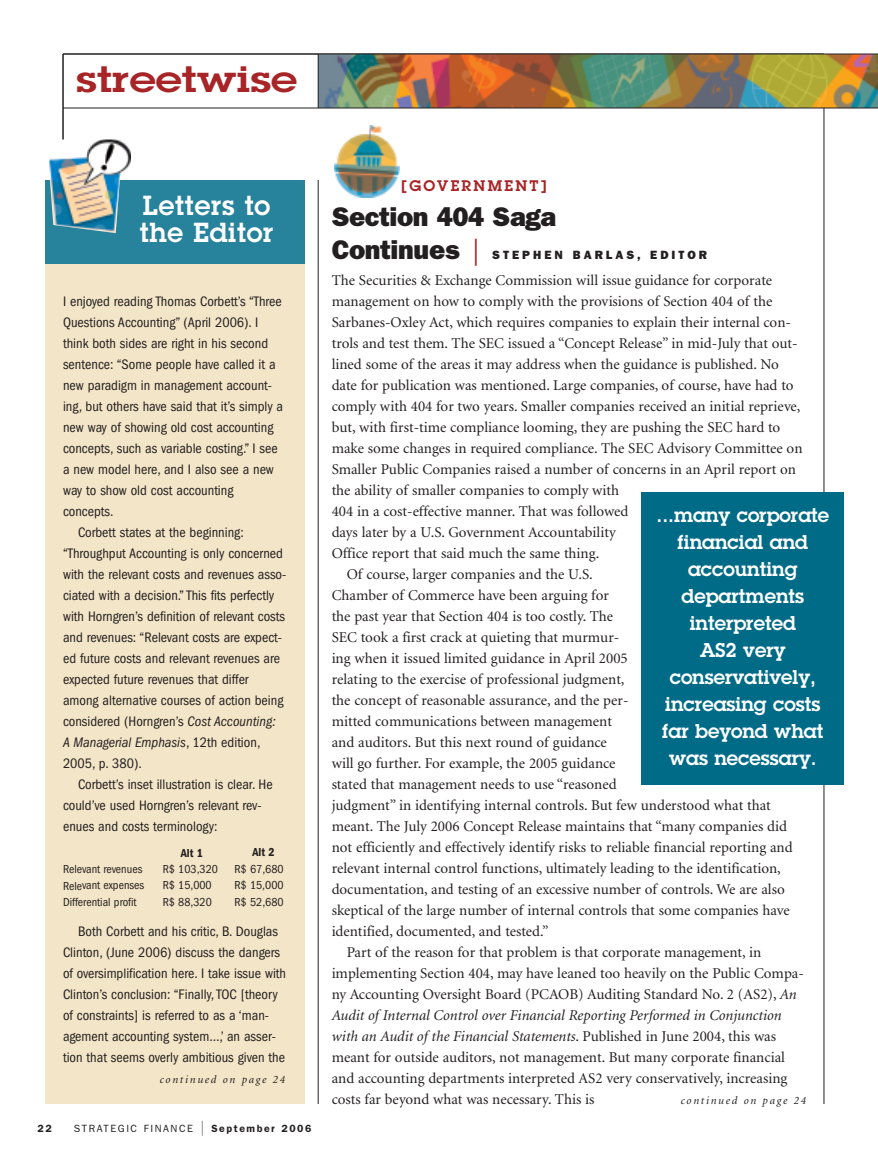
<style>
.page{position:relative;width:878px;height:1161px;background:#fff}
.page>*{position:absolute;margin:0;border:0;box-sizing:border-box;transform-origin:0 0}
.t1{font:600 36px "Lubalin Graph";color:#a72427;scale:1.25 1}
.t2{font:800 27px/33px "Franklin Gothic";letter-spacing:-.015em;color:#231f20}
.t3{font:600 27px/27px "Lubalin Graph";letter-spacing:.025em;color:#fff}
.t4{font:600 19.5px/27px "Lubalin Graph";color:#fff;text-align:center}
.t5{font:15px "Minion";color:#231f20}
.t6{font:italic 15px "Minion";color:#231f20}
.t7{font:600 15px "Lubalin Graph";letter-spacing:.15em;color:#a72427}
.t8{font:condensed 14.25px/21px "Franklin Gothic";color:#231f20}
.t9{font:italic condensed 14.25px "Franklin Gothic";color:#231f20}
.t10{font:condensed 12px "Franklin Gothic";color:#231f20}
.t11{font:800 12px "Franklin Gothic";letter-spacing:.25em;color:#231f20}
.t12{font:600 condensed 12px "Franklin Gothic";color:#231f20}
.t13{font:italic 11.25px "Minion";letter-spacing:.15em;color:#231f20}
.t14{font:10.5px "Franklin Gothic";letter-spacing:.15em;color:#231f20}
.t15{font:600 10.5px "Franklin Gothic";color:#231f20}
.s1{font-style:italic}
.s2{font-style:normal}
.s3{font-size:15px}
.s4{font-weight:600}
.s5{font-weight:400;color:#a72427}
</style>
<div class="page">
<hr style="left:823px;top:54px;width:1px;height:1050px;background:#231f20">
<hr style="left:318px;top:180px;width:1px;height:924px;background:#231f20">
<img style="left:319px;top:55px;width:559px;height:53px">
<img style="left:334px;top:125px;width:65px;height:72px">
<hr style="left:63px;top:54px;width:815px;height:1px;background:#231f20">
<hr style="left:63px;top:108px;width:815px;height:1px;background:#231f20">
<hr style="left:318px;top:54px;width:1px;height:54px;background:#231f20">
<div style="left:45px;top:180px;width:259px;height:924px;background:#f3e5c7"></div>
<hr style="left:63px;top:54px;width:1px;height:126px;background:#231f20">
<div style="left:46px;top:180px;width:258px;height:84px;background:#27829c"></div>
<img style="left:49px;top:140px;width:82px;height:93px">
<div style="left:641px;top:492px;width:203px;height:292px;background:#006b87"></div>
<h1 class="t1" style="left:76px;top:58px;width:178px">streetwise</h1>
<h2 class="t3" style="left:140px;top:193px;width:135px">Letters to the Editor</h2>
<p class="t8" style="left:63px;top:292px;width:220px">I enjoyed reading Thomas Corbett’s “Three</p>
<p class="t8" style="left:63px;top:313px;width:197px">Questions Accounting’’ (April 2006). I</p>
<p class="t8" style="left:63px;top:334px;width:207px">think both sides are right in his second</p>
<p class="t8" style="left:63px;top:355px;width:214px">sentence: “Some people have called it a</p>
<p class="t8" style="left:63px;top:376px;width:210px">new paradigm in management account-</p>
<p class="t8" style="left:63px;top:397px;width:222px">ing, but others have said that it’s simply a</p>
<p class="t8" style="left:63px;top:418px;width:212px">new way of showing old cost accounting</p>
<p class="t8" style="left:63px;top:439px;width:216px">concepts, such as variable costing.” I see</p>
<p class="t8" style="left:63px;top:460px;width:212px">a new model here, and I also see a new</p>
<p class="t8" style="left:63px;top:481px;width:172px">way to show old cost accounting</p>
<p class="t8" style="left:63px;top:502px;width:52px">concepts.</p>
<p class="t8" style="left:78px;top:523px;width:167px">Corbett states at the beginning:</p>
<p class="t8" style="left:63px;top:544px;width:221px">“Throughput Accounting is only concerned</p>
<p class="t8" style="left:63px;top:565px;width:225px">with the relevant costs and revenues asso-</p>
<p class="t8" style="left:63px;top:586px;width:213px">ciated with a decision.” This fits perfectly</p>
<p class="t8" style="left:63px;top:607px;width:223px">with Horngren’s definition of relevant costs</p>
<p class="t8" style="left:63px;top:628px;width:220px">and revenues: “Relevant costs are expect-</p>
<p class="t8" style="left:63px;top:649px;width:218px">ed future costs and relevant revenues are</p>
<p class="t8" style="left:63px;top:670px;width:187px">expected future revenues that differ</p>
<p class="t8" style="left:63px;top:691px;width:222px">among alternative courses of action being</p>
<p class="t8" style="left:63px;top:712px;width:214px">considered (Horngren’s <span class="s1">Cost Accounting:</span></p>
<p class="t9" style="left:63px;top:737px;width:199px">A Managerial Emphasis<span class="s2">, 12th edition,</span></p>
<p class="t8" style="left:63px;top:754px;width:80px">2005, p. 380).</p>
<p class="t8" style="left:78px;top:775px;width:196px">Corbett’s inset illustration is clear. He</p>
<p class="t8" style="left:63px;top:796px;width:200px">could’ve used Horngren’s relevant rev-</p>
<p class="t8" style="left:63px;top:817px;width:156px">enues and costs terminology:</p>
<p class="t12" style="left:181px;top:848px;width:24px">Alt 1</p>
<p class="t12" style="left:252px;top:848px;width:24px">Alt 2</p>
<p class="t10" style="left:63px;top:865px;width:81px">Relevant revenues</p>
<p class="t10" style="left:163px;top:865px;width:57px">R$ 103,320</p>
<p class="t10" style="left:234px;top:865px;width:51px">R$ 67,680</p>
<p class="t10" style="left:63px;top:881px;width:83px">Relevant expenses</p>
<p class="t10" style="left:163px;top:881px;width:51px">R$ 15,000</p>
<p class="t10" style="left:234px;top:881px;width:51px">R$ 15,000</p>
<p class="t10" style="left:63px;top:898px;width:75px">Differential profit</p>
<p class="t10" style="left:163px;top:898px;width:51px">R$ 88,320</p>
<p class="t10" style="left:234px;top:898px;width:51px">R$ 52,680</p>
<p class="t8" style="left:63px;top:922px;width:224px;text-indent:15px">Both Corbett and his critic, B. Douglas Clinton, (June 2006) discuss the dangers of oversimplification here. I take issue with Clinton’s conclusion: “Finally, TOC [theory of constraints] is referred to as a ‘man&shy;agement accounting system…,’ an asser&shy;tion that seems overly ambitious given the</p>
<p class="t13" style="left:160px;top:1075px;width:127px">continued on page 24</p>
<p class="t15" style="left:38px;top:1125px;width:16px">22</p>
<p class="t14" style="left:74px;top:1125px;width:239px">STRATEGIC FINANCE <span class="s3">|</span> <span class="s4">September 2006</span></p>
<p class="t7" style="left:401px;top:177px;width:147px">[GOVERNMENT]</p>
<h2 class="t2" style="left:332px;top:202px;width:226px">Section 404 Saga<br>Continues <span class="s5">|</span></h2>
<p class="t11" style="left:492px;top:250px;width:216px">STEPHEN BARLAS, EDITOR</p>
<p class="t5" style="left:331px;top:274px;width:442px">The Securities &amp; Exchange Commission will issue guidance for corporate</p>
<p class="t5" style="left:331px;top:295px;width:442px">management on how to comply with the provisions of Section 404 of the</p>
<p class="t5" style="left:331px;top:316px;width:461px">Sarbanes-Oxley Act, which requires companies to explain their internal con-</p>
<p class="t5" style="left:331px;top:337px;width:467px">trols and test them. The SEC issued a “Concept Release” in mid-July that out-</p>
<p class="t5" style="left:331px;top:358px;width:449px">lined some of the areas it may address when the guidance is published. No</p>
<p class="t5" style="left:331px;top:379px;width:463px">date for publication was mentioned. Large companies, of course, have had to</p>
<p class="t5" style="left:331px;top:400px;width:470px">comply with 404 for two years. Smaller companies received an initial reprieve,</p>
<p class="t5" style="left:331px;top:421px;width:450px">but, with first-time compliance looming, they are pushing the SEC hard to</p>
<p class="t5" style="left:331px;top:442px;width:472px">make some changes in required compliance. The SEC Advisory Committee on</p>
<p class="t5" style="left:331px;top:463px;width:466px">Smaller Public Companies raised a number of concerns in an April report on</p>
<p class="t5" style="left:331px;top:484px;width:289px">the ability of smaller companies to comply with</p>
<p class="t5" style="left:331px;top:505px;width:298px">404 in a cost-effective manner. That was followed</p>
<p class="t5" style="left:331px;top:526px;width:286px">days later by a U.S. Government Accountability</p>
<p class="t5" style="left:331px;top:547px;width:269px">Office report that said much the same thing.</p>
<p class="t5" style="left:346px;top:568px;width:247px">Of course, larger companies and the U.S.</p>
<p class="t5" style="left:331px;top:589px;width:279px">Chamber of Commerce have been arguing for</p>
<p class="t5" style="left:331px;top:610px;width:283px">the past year that Section 404 is too costly. The</p>
<p class="t5" style="left:331px;top:631px;width:289px">SEC took a first crack at quieting that murmur-</p>
<p class="t5" style="left:331px;top:652px;width:297px">ing when it issued limited guidance in April 2005</p>
<p class="t5" style="left:331px;top:673px;width:294px">relating to the exercise of professional judgment,</p>
<p class="t5" style="left:331px;top:694px;width:298px">the concept of reasonable assurance, and the per-</p>
<p class="t5" style="left:331px;top:715px;width:282px">mitted communications between management</p>
<p class="t5" style="left:331px;top:736px;width:277px">and auditors. But this next round of guidance</p>
<p class="t5" style="left:331px;top:757px;width:285px">will go further. For example, the 2005 guidance</p>
<p class="t5" style="left:331px;top:778px;width:286px">stated that management needs to use “reasoned</p>
<p class="t5" style="left:331px;top:799px;width:441px">judgment” in identifying internal controls. But few understood what that</p>
<p class="t5" style="left:331px;top:820px;width:457px">meant. The July 2006 Concept Release maintains that “many companies did</p>
<p class="t5" style="left:331px;top:841px;width:462px">not efficiently and effectively identify risks to reliable financial reporting and</p>
<p class="t5" style="left:331px;top:862px;width:450px">relevant internal control functions, ultimately leading to the identification,</p>
<p class="t5" style="left:331px;top:883px;width:454px">documentation, and testing of an excessive number of controls. We are also</p>
<p class="t5" style="left:331px;top:904px;width:459px">skeptical of the large number of internal controls that some companies have</p>
<p class="t5" style="left:331px;top:925px;width:218px">identified, documented, and tested.”</p>
<p class="t5" style="left:346px;top:946px;width:416px">Part of the reason for that problem is that corporate management, in</p>
<p class="t5" style="left:331px;top:967px;width:474px">implementing Section 404, may have leaned too heavily on the Public Compa-</p>
<p class="t5" style="left:331px;top:988px;width:466px">ny Accounting Oversight Board (PCAOB) Auditing Standard No. 2 (AS2), <span class="s1">An</span></p>
<p class="t6" style="left:331px;top:1009px;width:451px">Audit of Internal Control over Financial Reporting Performed in Conjunction</p>
<p class="t6" style="left:331px;top:1030px;width:446px">with an Audit of the Financial Statements<span class="s2">. Published in June 2004, this was</span></p>
<p class="t5" style="left:331px;top:1051px;width:455px">meant for outside auditors, not management. But many corporate financial</p>
<p class="t5" style="left:331px;top:1072px;width:457px">and accounting departments interpreted AS2 very conservatively, increasing</p>
<p class="t5" style="left:331px;top:1093px;width:264px">costs far beyond what was necessary. This is</p>
<h3 class="t4" style="left:656px;top:501px;width:174px">...many corporate financial and accounting departments interpreted<br>AS2 very conservatively, increasing costs far beyond what was necessary.</h3>
<p class="t13" style="left:680px;top:1096px;width:127px">continued on page 24</p>
</div>
